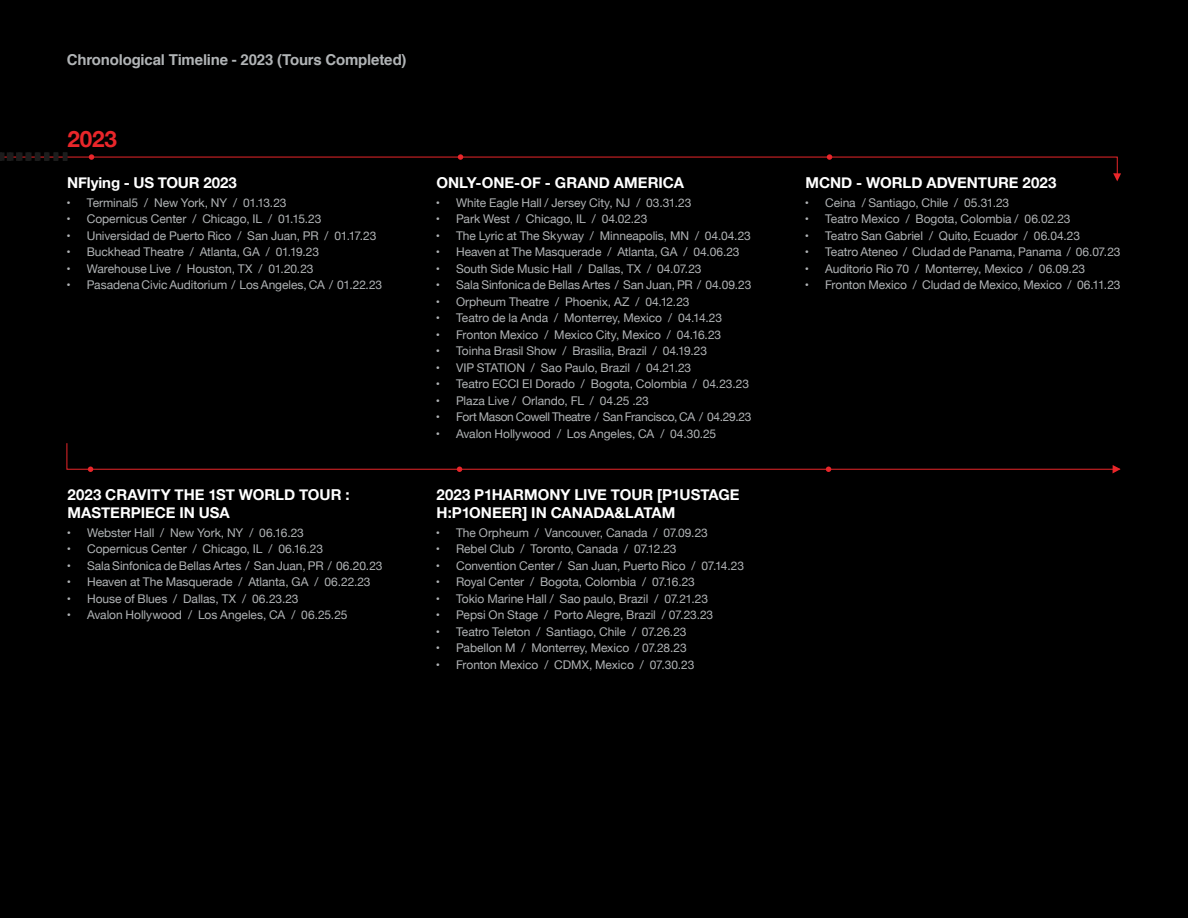
<style>
.page{position:relative;width:1188px;height:918px;background:#000}
.page>*{position:absolute;margin:0;border:0;box-sizing:border-box;transform-origin:0 0}
.t1{font:700 22.5px "Helvetica Neue";color:#e9262a}
.t2{font:700 15px/18px "Helvetica Neue";color:#fff}
.t3{font:700 15px "Helvetica";letter-spacing:-.015em;color:#b1b4b6}
.t4{font:12px "Helvetica Neue";letter-spacing:-.005em;color:#b1b4b6}
.t5{font:12px "Helvetica Neue";letter-spacing:-.025em;color:#b1b4b6}
</style>
<div class="page">
<svg style="left:66px;top:443px;width:1055px;height:30px"></svg>
<svg style="left:0;top:152px;width:1121px;height:29px"></svg>
<p class="t3" style="left:67px;top:48px;width:341px">Chronological Timeline - 2023 (Tours Completed)</p>
<h1 class="t1" style="left:68px;top:121px;width:51px">2023</h1>
<p class="t2" style="left:67px;top:174px;width:171px">NFlying - US TOUR 2023</p>
<p class="t2" style="left:437px;top:174px;width:249px">ONLY-ONE-OF - GRAND AMERICA</p>
<p class="t4" style="left:67px;top:194px;width:222px">• Terminal5 / New York, NY / 01.13.23</p>
<p class="t4" style="left:67px;top:210px;width:256px">• Copernicus Center / Chicago, IL / 01.15.23</p>
<p class="t4" style="left:67px;top:227px;width:311px">• Universidad de Puerto Rico / San Juan, PR / 01.17.23</p>
<p class="t4" style="left:67px;top:243px;width:254px">• Buckhead Theatre / Atlanta, GA / 01.19.23</p>
<p class="t4" style="left:67px;top:260px;width:248px">• Warehouse Live / Houston, TX / 01.20.23</p>
<p class="t4" style="left:67px;top:276px;width:317px">• Pasadena Civic Auditorium / Los Angeles, CA / 01.22.23</p>
<p class="t4" style="left:436px;top:194px;width:257px">• White Eagle Hall / Jersey City, NJ / 03.31.23</p>
<p class="t4" style="left:436px;top:210px;width:213px">• Park West / Chicago, IL / 04.02.23</p>
<p class="t4" style="left:436px;top:227px;width:317px">• The Lyric at The Skyway / Minneapolis, MN / 04.04.23</p>
<p class="t4" style="left:436px;top:243px;width:305px">• Heaven at The Masquerade / Atlanta, GA / 04.06.23</p>
<p class="t4" style="left:436px;top:260px;width:267px">• South Side Music Hall / Dallas, TX / 04.07.23</p>
<p class="t4" style="left:436px;top:276px;width:317px">• Sala Sinfonica de Bellas Artes / San Juan, PR / 04.09.23</p>
<p class="t4" style="left:436px;top:293px;width:255px">• Orpheum Theatre / Phoenix, AZ / 04.12.23</p>
<p class="t4" style="left:436px;top:309px;width:288px">• Teatro de la Anda / Monterrey, Mexico / 04.14.23</p>
<p class="t4" style="left:436px;top:326px;width:287px">• Fronton Mexico / Mexico City, Mexico / 04.16.23</p>
<p class="t4" style="left:436px;top:342px;width:273px">• Toinha Brasil Show / Brasilia, Brazil / 04.19.23</p>
<p class="t4" style="left:436px;top:359px;width:257px">• VIP STATION / Sao Paulo, Brazil / 04.21.23</p>
<p class="t4" style="left:436px;top:375px;width:315px">• Teatro ECCI EI Dorado / Bogota, Colombia / 04.23.23</p>
<p class="t4" style="left:436px;top:392px;width:215px">• Plaza Live / Orlando, FL / 04.25 .23</p>
<p class="t5" style="left:436px;top:408px;width:317px">• Fort Mason Cowell Theatre / San Francisco, CA / 04.29.23</p>
<p class="t4" style="left:436px;top:425px;width:282px">• Avalon Hollywood / Los Angeles, CA / 04.30.25</p>
<p class="t2" style="left:68px;top:486px;width:284px">2023 CRAVITY THE 1ST WORLD TOUR :<br>MASTERPIECE IN USA</p>
<p class="t2" style="left:436px;top:486px;width:305px">2023 P1HARMONY LIVE TOUR [P1USTAGE<br>H:P1ONEER] IN CANADA&amp;LATAM</p>
<p class="t4" style="left:67px;top:524px;width:239px">• Webster Hall / New York, NY / 06.16.23</p>
<p class="t4" style="left:67px;top:541px;width:258px">• Copernicus Center / Chicago, IL / 06.16.23</p>
<p class="t4" style="left:67px;top:557px;width:317px">• Sala Sinfonica de Bellas Artes / San Juan, PR / 06.20.23</p>
<p class="t4" style="left:67px;top:574px;width:305px">• Heaven at The Masquerade / Atlanta, GA / 06.22.23</p>
<p class="t4" style="left:67px;top:590px;width:233px">• House of Blues / Dallas, TX / 06.23.23</p>
<p class="t4" style="left:67px;top:607px;width:282px">• Avalon Hollywood / Los Angeles, CA / 06.25.25</p>
<p class="t4" style="left:436px;top:524px;width:274px">• The Orpheum / Vancouver, Canada / 07.09.23</p>
<p class="t4" style="left:436px;top:541px;width:242px">• Rebel Club / Toronto, Canada / 07.12.23</p>
<p class="t4" style="left:436px;top:557px;width:310px">• Convention Center / San Juan, Puerto Rico / 07.14.23</p>
<p class="t4" style="left:436px;top:574px;width:261px">• Royal Center / Bogota, Colombia / 07.16.23</p>
<p class="t4" style="left:436px;top:590px;width:274px">• Tokio Marine Hall / Sao paulo, Brazil / 07.21.23</p>
<p class="t4" style="left:436px;top:607px;width:279px">• Pepsi On Stage / Porto Alegre, Brazil / 07.23.23</p>
<p class="t4" style="left:436px;top:623px;width:252px">• Teatro Teleton / Santiago, Chile / 07.26.23</p>
<p class="t4" style="left:436px;top:640px;width:252px">• Pabellon M / Monterrey, Mexico / 07.28.23</p>
<p class="t4" style="left:436px;top:656px;width:260px">• Fronton Mexico / CDMX, Mexico / 07.30.23</p>
<p class="t2" style="left:806px;top:174px;width:252px">MCND - WORLD ADVENTURE 2023</p>
<p class="t4" style="left:805px;top:194px;width:206px">• Ceina / Santiago, Chile / 05.31.23</p>
<p class="t4" style="left:805px;top:210px;width:267px">• Teatro Mexico / Bogota, Colombia / 06.02.23</p>
<p class="t4" style="left:805px;top:227px;width:277px">• Teatro San Gabriel / Quito, Ecuador / 06.04.23</p>
<p class="t4" style="left:805px;top:243px;width:317px">• Teatro Ateneo / Cludad de Panama, Panama / 06.07.23</p>
<p class="t4" style="left:805px;top:260px;width:282px">• Auditorio Rio 70 / Monterrey, Mexico / 06.09.23</p>
<p class="t4" style="left:805px;top:276px;width:317px">• Fronton Mexico / Cludad de Mexico, Mexico / 06.11.23</p>
</div>
